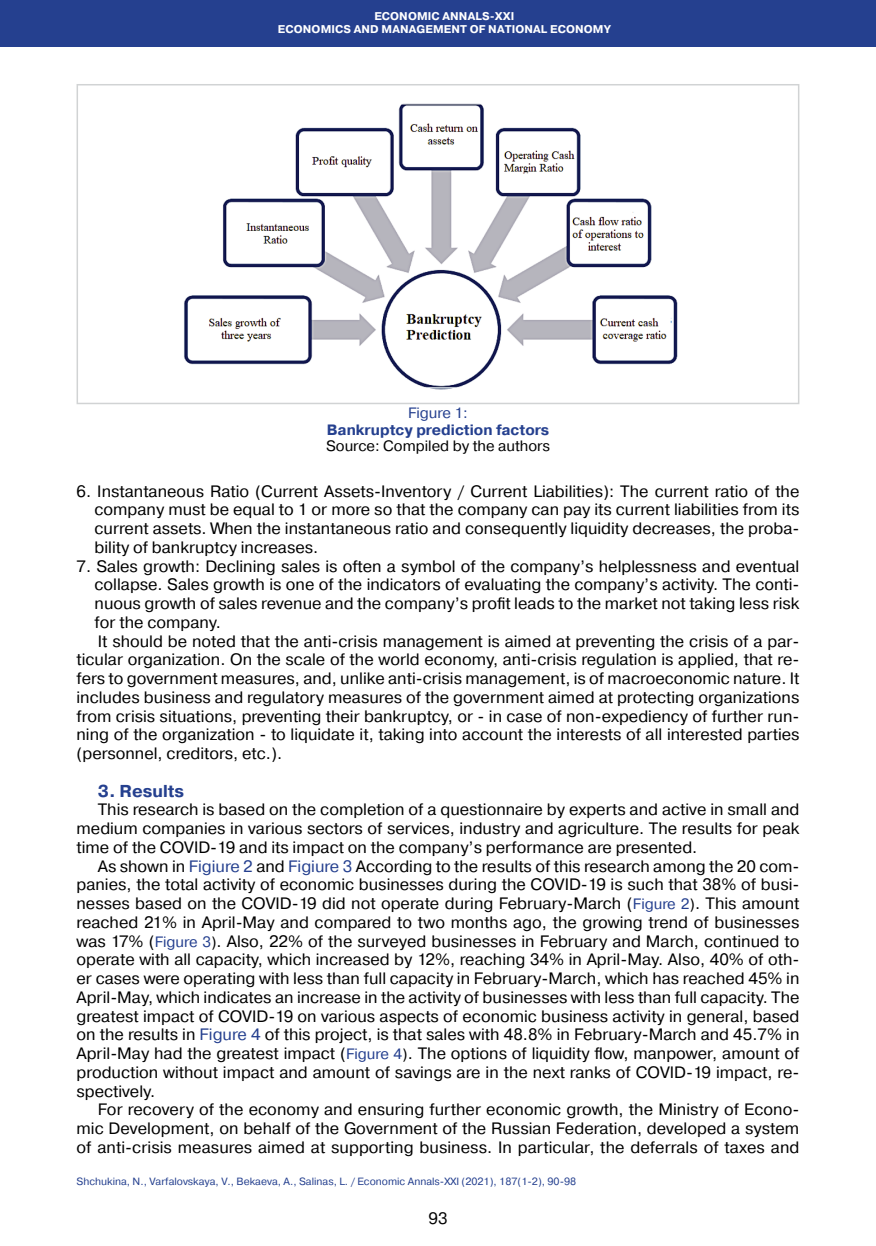
<style>
.page{position:relative;width:876px;height:1246px;background:#fff}
.page>*{position:absolute;margin:0;border:0;box-sizing:border-box;transform-origin:0 0}
.Заголовок_текст_2019{font:700 17.25px "Pragmatica";color:#25408f}
.Абзац_2019{font:16.5px/18.8px "Pragmatica";letter-spacing:.005em;color:#000;text-align:justify}
.Список_2019{font:16.5px/18.8px "Pragmatica";color:#000;text-align:justify}
.Таблицы___рисунки_ша{font:700 15px "Pragmatica";color:#25408f}
.Таблицы__рисунки__по{font:15px "Pragmatica";color:#000}
.Таблицы___рисунки_ша-2{font:15px "Pragmatica";color:#25408f}
.Посада_2016{font:700 11.25px "Pragmatica";letter-spacing:.01em;color:#fff}
.Нижний_колонтитул_20{font:10.5px "Pragmatica";color:#25408f}
.s1{color:#25408f}
.s2{font-size:15px;color:#25408f}
.s3{font-size:15px}
</style>
<div class="page">
<div style="left:0;top:0;width:876px;height:47px;background:#25408f"></div>
<img style="left:184px;top:103px;width:494px;height:287px">
<div style="left:77px;top:84px;width:722px;height:320px;border:2px solid #d1d3d4"></div>
<p class="Посада_2016" style="left:374px;top:9px;width:142px">ECONOMIC ANNALS-XXI</p>
<p class="Посада_2016" style="left:278px;top:22px;width:334px">ECONOMICS AND MANAGEMENT OF NATIONAL ECONOMY</p>
<p class="Таблицы___рисунки_ша-2" style="left:408px;top:404px;width:61px">Figure 1:</p>
<p class="Таблицы___рисунки_ша" style="left:327px;top:420px;width:224px">Bankruptcy prediction factors</p>
<p class="Таблицы__рисунки__по" style="left:326px;top:437px;width:225px">Source: Compiled by the authors</p>
<p class="Список_2019" style="left:95px;top:482px;width:706px;text-indent:-18px">6. Instantaneous Ratio (Current Assets-Inventory / Current Liabilities): The current ratio of the company must be equal to 1 or more so that the company can pay its current liabilities from its current assets. When the instantaneous ratio and consequently liquidity decreases, the proba&shy;bility of bankruptcy increases.</p>
<p class="Список_2019" style="left:95px;top:557px;width:706px;text-align:left;text-indent:-18px">7. Sales growth: Declining sales is often a symbol of the company’s helplessness and eventual collapse. Sales growth is one of the indicators of evaluating the company’s activity. The conti&shy;nuous growth of sales revenue and the company’s profit leads to the market not taking less risk for the company.</p>
<p class="Абзац_2019" style="left:77px;top:632px;width:724px;text-indent:21px">It should be noted that the anti-crisis management is aimed at preventing the crisis of a par&shy;ticular organization. On the scale of the world economy, anti-crisis regulation is applied, that re&shy;fers to government measures, and, unlike anti-crisis management, is of macroeconomic nature. It includes business and regulatory measures of the government aimed at protecting organizations from crisis situations, preventing their bankruptcy, or - in case of non-expediency of further run&shy;ning of the organization - to liquidate it, taking into account the interests of all interested parties (personnel, creditors, etc.).</p>
<p class="Заголовок_текст_2019" style="left:98px;top:779px;width:88px">3. Results</p>
<p class="Абзац_2019" style="left:77px;top:801px;width:724px;text-indent:21px">This research is based on the completion of a questionnaire by experts and active in small and medium companies in various sectors of services, industry and agriculture. The results for peak time of the COVID-19 and its impact on the company’s performance are presented.</p>
<p class="Абзац_2019" style="left:77px;top:857px;width:724px;text-indent:21px">As shown in <span class="s1">Figiure 2</span> and <span class="s1">Figiure 3</span> According to the results of this research among the 20 com&shy;panies, the total activity of economic businesses during the COVID-19 is such that 38% of busi&shy;nesses based on the COVID-19 did not operate during February-March (<span class="s2">Figure 2</span><span class="s3">)</span>. This amount reached 21% in April-May and compared to two months ago, the growing trend of businesses was 17% (<span class="s2">Figure 3</span><span class="s3">)</span>. Also, 22% of the surveyed businesses in February and March, continued to operate with all capacity, which increased by 12%, reaching 34% in April-May. Also, 40% of oth&shy;er cases were operating with less than full capacity in February-March, which has reached 45% in April-May, which indicates an increase in the activity of businesses with less than full capacity. The greatest impact of COVID-19 on various aspects of economic business activity in general, based on the results in <span class="s1">Figure 4</span> of this project, is that sales with 48.8% in February-March and 45.7% in April-May had the greatest impact (<span class="s2">Figure 4</span><span class="s3">)</span>. The options of liquidity flow, manpower, amount of production without impact and amount of savings are in the next ranks of COVID-19 impact, re&shy;spectively.</p>
<p class="Абзац_2019" style="left:77px;top:1101px;width:724px;text-align:left;text-indent:21px">For recovery of the economy and ensuring further economic growth, the Ministry of Econo&shy;mic Development, on behalf of the Government of the Russian Federation, developed a system of anti-crisis measures aimed at supporting business. In particular, the deferrals of taxes and</p>
<p class="Нижний_колонтитул_20" style="left:77px;top:1174px;width:501px">Shchukina, N., Varfalovskaya, V., Bekaeva, A., Salinas, L. / Economic Annals-XXI (2021), 187(1-2), 90-98</p>
<p class="Абзац_2019" style="left:428px;top:1210px;width:21px">93</p>
</div>
